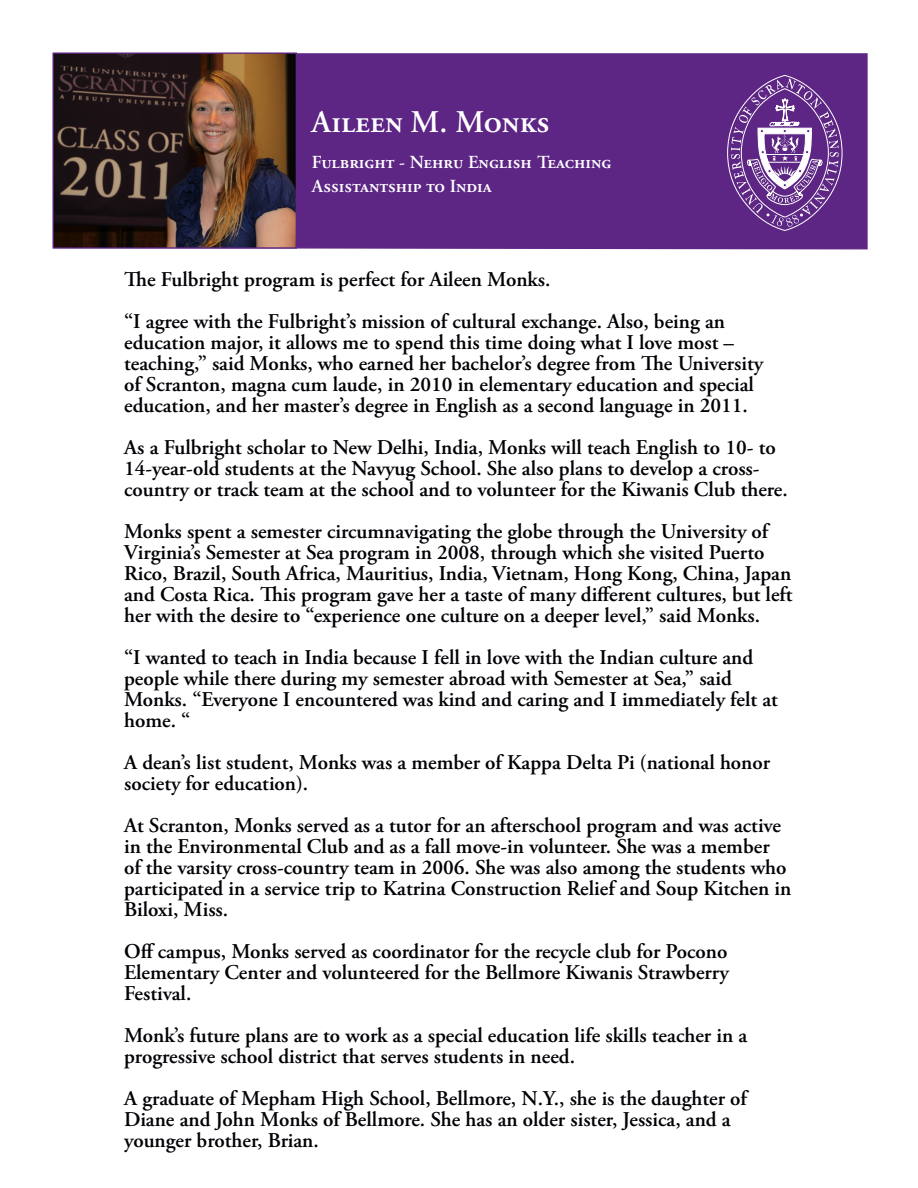
<style>
.page{position:relative;width:918px;height:1188px;background:#fff}
.page>*{position:absolute;margin:0;border:0;box-sizing:border-box;transform-origin:0 0}
.t1{font:600 31.5px "Adobe Garamond Pro";color:#fff}
.t2{font:600 21px/21px "Adobe Garamond Pro";color:#000106}
.t3{font:600 18.3px/24.2px "Adobe Garamond Pro";color:#fff}
</style>
<div class="page">
<div style="left:297px;top:53px;width:571px;height:197px;background:#5d2584"></div>
<img style="left:55px;top:54px;width:240px;height:193px">
<div style="left:53px;top:52px;width:244px;height:197px;border:1px solid #5d2584"></div>
<svg style="left:727px;top:75px;width:116px;height:156px;background:#7d519c"></svg>
<p class="t1" style="left:312px;top:104px;width:240px">Aileen M. Monks</p>
<p class="t3" style="left:312px;top:150px;width:301px">Fulbright - Nehru English Teaching<br>Assistantship to India</p>
<p class="t2" style="left:124px;top:269px;width:428px">The Fulbright program is perfect for Aileen Monks.</p>
<p class="t2" style="left:124px;top:311px;width:641px">“I agree with the Fulbright’s mission of cultural exchange. Also, being an education major, it allows me to spend this time doing what I love most – teaching,” said Monks, who earned her bachelor’s degree from The University of Scranton, magna cum laude, in 2010 in elementary education and special education, and her master’s degree in English as a second language in 2011.</p>
<p class="t2" style="left:124px;top:437px;width:665px">As a Fulbright scholar to New Delhi, India, Monks will teach English to 10- to<br>14-year-old students at the Navyug School. She also plans to develop a cross&shy;country or track team at the school and to volunteer for the Kiwanis Club there.</p>
<p class="t2" style="left:124px;top:521px;width:670px">Monks spent a semester circumnavigating the globe through the University of Virginia’s Semester at Sea program in 2008, through which she visited Puerto Rico, Brazil, South Africa, Mauritius, India, Vietnam, Hong Kong, China, Japan and Costa Rica. This program gave her a taste of many different cultures, but left her with the desire to “experience one culture on a deeper level,” said Monks.</p>
<p class="t2" style="left:124px;top:647px;width:656px">“I wanted to teach in India because I fell in love with the Indian culture and people while there during my semester abroad with Semester at Sea,” said Monks. “Everyone I encountered was kind and caring and I immediately felt at home. “</p>
<p class="t2" style="left:124px;top:752px;width:648px">A dean’s list student, Monks was a member of Kappa Delta Pi (national honor society for education).</p>
<p class="t2" style="left:124px;top:815px;width:669px">At Scranton, Monks served as a tutor for an afterschool program and was active in the Environmental Club and as a fall move-in volunteer. She was a member of the varsity cross-country team in 2006. She was also among the students who participated in a service trip to Katrina Construction Relief and Soup Kitchen in Biloxi, Miss.</p>
<p class="t2" style="left:124px;top:941px;width:606px;text-align:justify">Off campus, Monks served as coordinator for the recycle club for Pocono Elementary Center and volunteered for the Bellmore Kiwanis Strawberry Festival.</p>
<p class="t2" style="left:124px;top:1025px;width:625px">Monk’s future plans are to work as a special education life skills teacher in a progressive school district that serves students in need.</p>
<p class="t2" style="left:124px;top:1088px;width:624px">A graduate of Mepham High School, Bellmore, N.Y., she is the daughter of<br>Diane and John Monks of Bellmore. She has an older sister, Jessica, and a younger brother, Brian.</p>
</div>
